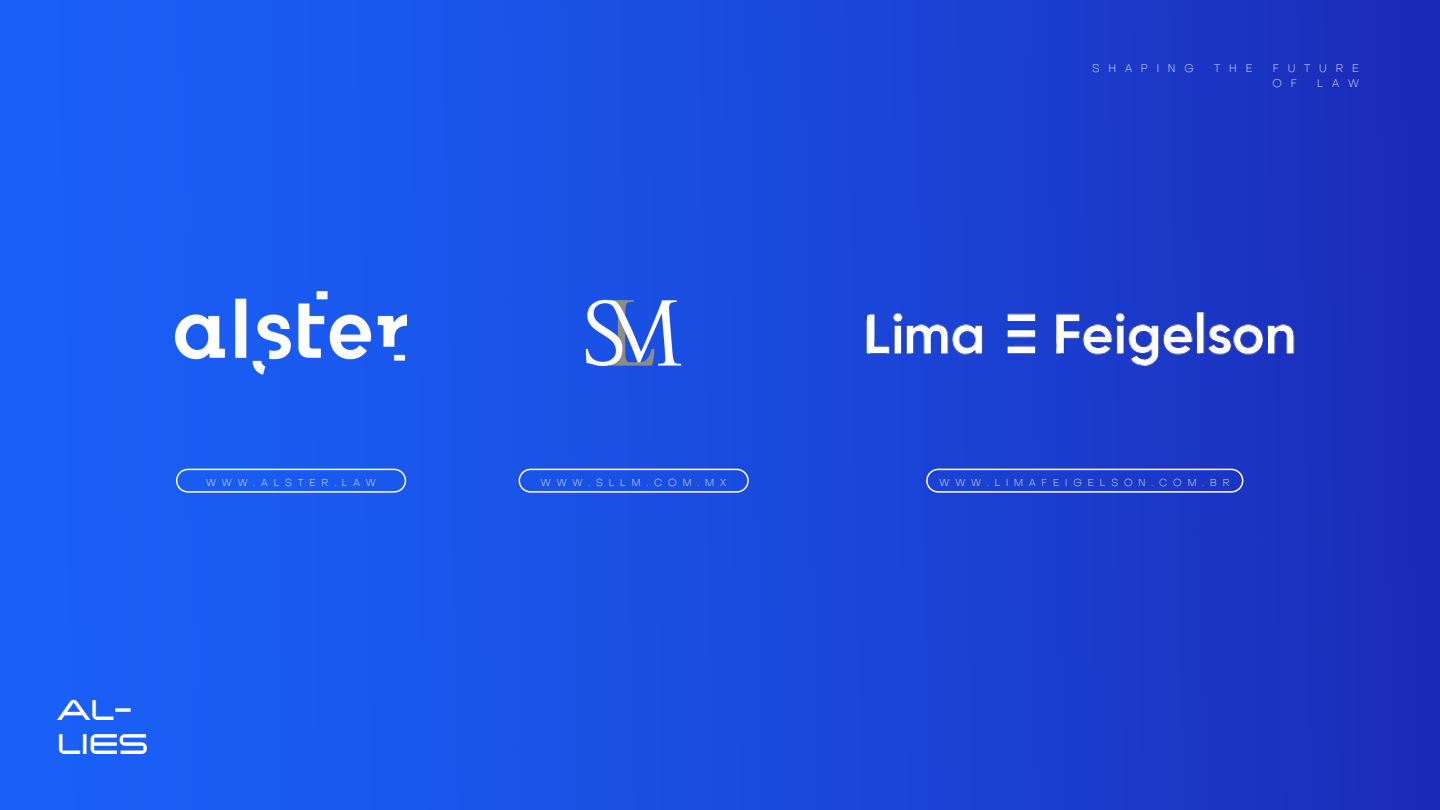
<style>
.page{position:relative;width:1440px;height:810px;background:#fff}
.page>*{position:absolute;margin:0;border:0;box-sizing:border-box;transform-origin:0 0}
.t1{font:36px "Changeling Neo";color:#fff}
.t2{font:100 11px/15px "Object Sans";letter-spacing:.8em;color:#fff}
.t3{font:100 10px "Object Sans";letter-spacing:.59em;color:#fff}
</style>
<div class="page">
<img style="left:0;top:0;width:1440px;height:810px">
<img style="left:176px;top:292px;width:230px;height:82px">
<img style="left:819px;top:292px;width:532px;height:95px">
<img style="left:581px;top:281px;width:105px;height:104px">
<svg style="left:176px;top:469px;width:230px;height:24px;background:#346df1"></svg>
<svg style="left:519px;top:469px;width:230px;height:24px;background:#3463e6"></svg>
<svg style="left:926px;top:469px;width:317px;height:24px;background:#3452d1"></svg>
<p class="t2" style="left:1092px;top:61px;width:103px">SHAPING</p>
<p class="t2" style="left:1214px;top:61px;width:40px">THE</p>
<p class="t2" style="left:1273px;top:61px;width:88px">FUTURE<br>O F</p>
<p class="t2" style="left:1317px;top:76px;width:43px">LAW</p>
<p class="t3" style="left:206px;top:478px;width:171px">WWW.ALSTER.LAW</p>
<p class="t3" style="left:541px;top:478px;width:187px">WWW.SLLM.COM.MX</p>
<p class="t3" style="left:940px;top:478px;width:292px">WWW.LIMAFEIGELSON.COM.BR</p>
<p class="t1" style="left:57px;top:686px;width:76px">AL-</p>
<p class="t1" style="left:57px;top:720px;width:92px">LIES</p>
</div>
